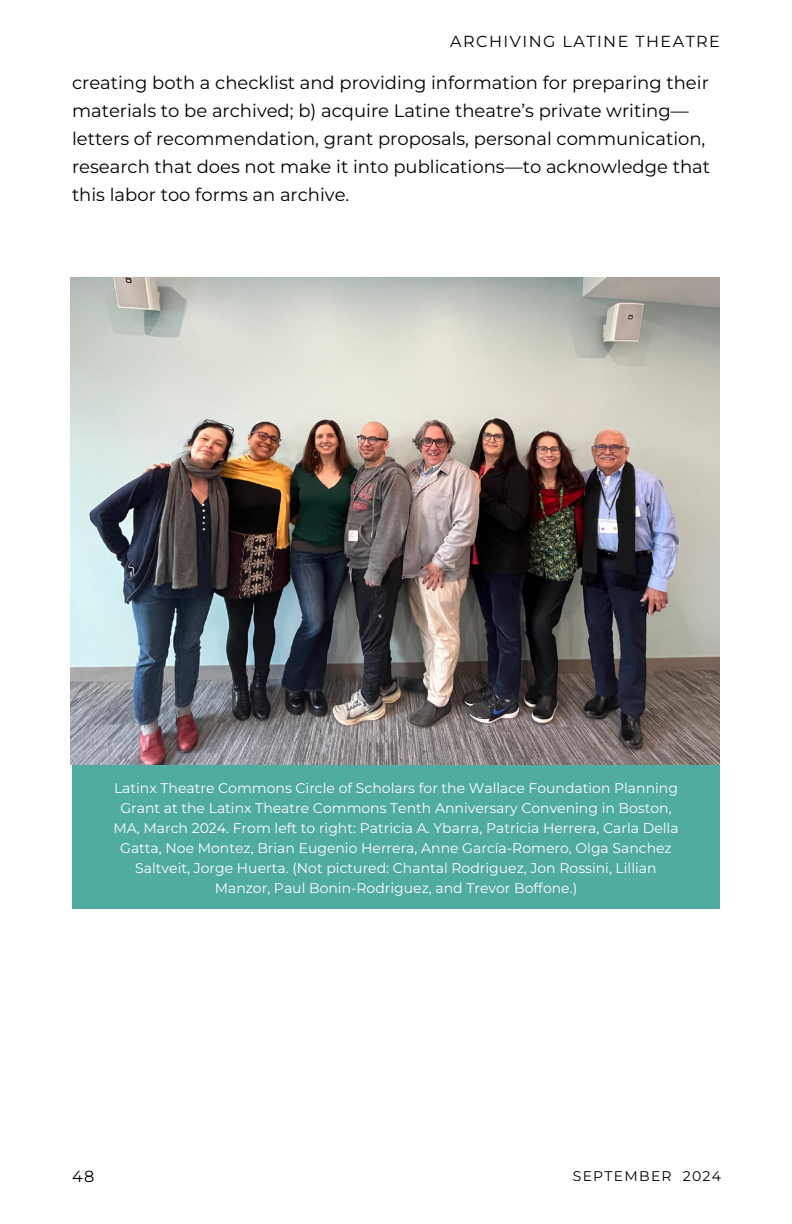
<style>
.page{position:relative;width:792px;height:1224px;background:#fff}
.page>*{position:absolute;margin:0;border:0;box-sizing:border-box;transform-origin:0 0}
.t1{font:100 18px/28px "Montserrat";color:#000}
.t2{font:100 16px "Montserrat";letter-spacing:.09em;color:#000}
.t3{font:100 14px/20px "Montserrat";color:#fff;text-align:center}
.t4{font:100 14px "Montserrat";letter-spacing:.09em;color:#000}
</style>
<div class="page">
<img style="left:71px;top:278px;width:649px;height:487px">
<div style="left:72px;top:765px;width:648px;height:144px;background:#50aba1"></div>
<p class="t2" style="left:450px;top:31px;width:271px">ARCHIVING LATINE THEATRE</p>
<p class="t1" style="left:72px;top:69px;width:640px">creating both a checklist and providing information for preparing their materials to be archived; b) acquire Latine theatre’s private writing— letters of recommendation, grant proposals, personal communication, research that does not make it into publications—to acknowledge that this labor too forms an archive.</p>
<p class="t3" style="left:113px;top:777px;width:567px">Latinx Theatre Commons Circle of Scholars for the Wallace Foundation Planning Grant at the Latinx Theatre Commons Tenth Anniversary Convening in Boston, MA, March 2024. From left to right: Patricia A. Ybarra, Patricia Herrera, Carla Della Gatta, Noe Montez, Brian Eugenio Herrera, Anne García-Romero, Olga Sanchez Saltveit, Jorge Huerta. (Not pictured: Chantal Rodriguez, Jon Rossini, Lillian Manzor, Paul Bonin-Rodriguez, and Trevor Boffone.)</p>
<p class="t2" style="left:72px;top:1166px;width:24px">48</p>
<p class="t4" style="left:573px;top:1166px;width:150px">SEPTEMBER 2024</p>
</div>
